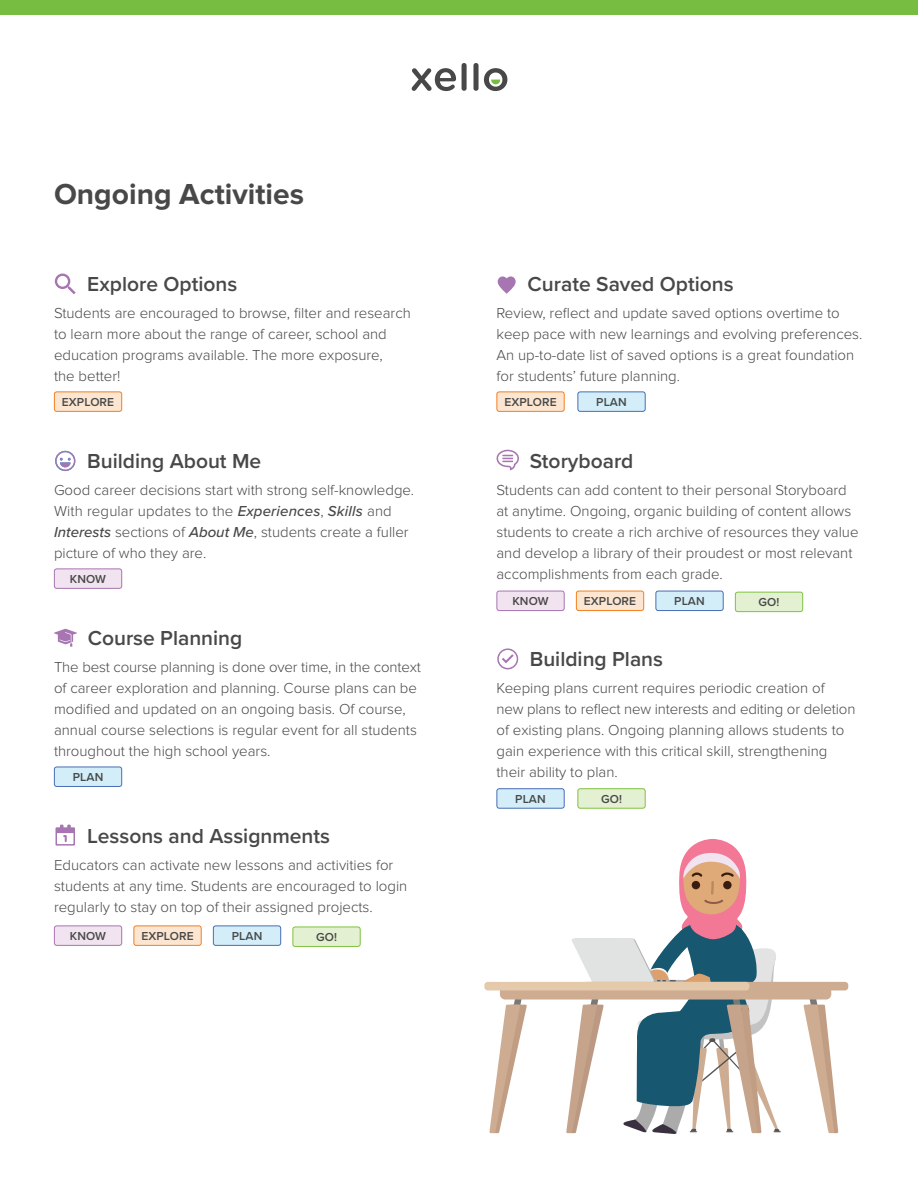
<style>
.page{position:relative;width:918px;height:1188px;background:#fff}
.page>*{position:absolute;margin:0;border:0;box-sizing:border-box;transform-origin:0 0}
.t1{font:700 30px "Proxima Nova";color:#474848}
.t2{font:600 21px "Proxima Nova";color:#474848}
.t3{font:300 15px/21px "Proxima Nova";color:#474848}
.t4{font:600 12px "Proxima Nova";letter-spacing:.01em;color:#474848}
.s1{font-weight:500;font-style:italic}
</style>
<div class="page">
<svg style="left:462px;top:63px;width:5px;height:28px"></svg>
<svg style="left:412px;top:68px;width:44px;height:23px"></svg>
<svg style="left:473px;top:63px;width:34px;height:28px"></svg>
<div style="left:0;top:0;width:918px;height:15px;background:#77bd42"></div>
<svg style="left:55px;top:274px;width:21px;height:20px"></svg>
<svg style="left:55px;top:451px;width:20px;height:20px"></svg>
<svg style="left:54px;top:629px;width:23px;height:18px"></svg>
<svg style="left:56px;top:825px;width:19px;height:21px"></svg>
<svg style="left:498px;top:276px;width:18px;height:18px"></svg>
<svg style="left:496px;top:450px;width:23px;height:20px"></svg>
<svg style="left:497px;top:648px;width:21px;height:21px"></svg>
<svg style="left:484px;top:839px;width:364px;height:295px"></svg>
<div style="left:54px;top:392px;width:68px;height:19px;background:#fce6d1;border-radius:2px"></div>
<div style="left:54px;top:392px;width:68px;height:20px;border:1px solid #f28021;border-radius:2px"></div>
<div style="left:497px;top:392px;width:67px;height:19px;background:#fce6d1;border-radius:2px"></div>
<div style="left:497px;top:392px;width:68px;height:20px;border:1px solid #f28021;border-radius:2px"></div>
<div style="left:576px;top:591px;width:68px;height:20px;background:#fce6d1;border-radius:2px"></div>
<div style="left:576px;top:591px;width:68px;height:20px;border:1px solid #f28021;border-radius:2px"></div>
<div style="left:134px;top:926px;width:67px;height:19px;background:#fce6d1;border-radius:2px"></div>
<div style="left:134px;top:926px;width:68px;height:20px;border:1px solid #f28021;border-radius:2px"></div>
<div style="left:578px;top:789px;width:67px;height:19px;background:#e4f0d2;border-radius:2px"></div>
<div style="left:578px;top:788px;width:68px;height:21px;border:1px solid #80c241;border-radius:2px"></div>
<div style="left:735px;top:592px;width:68px;height:20px;background:#e4f0d2;border-radius:2px"></div>
<div style="left:735px;top:592px;width:68px;height:20px;border:1px solid #80c241;border-radius:2px"></div>
<div style="left:293px;top:927px;width:67px;height:19px;background:#e4f0d2;border-radius:2px"></div>
<div style="left:293px;top:927px;width:68px;height:20px;border:1px solid #80c241;border-radius:2px"></div>
<div style="left:54px;top:569px;width:68px;height:19px;background:#f1e3ef;border-radius:2px"></div>
<div style="left:54px;top:568px;width:68px;height:21px;border:1px solid #a776b2;border-radius:2px"></div>
<div style="left:497px;top:591px;width:67px;height:20px;background:#f1e3ef;border-radius:2px"></div>
<div style="left:497px;top:591px;width:68px;height:20px;border:1px solid #a776b2;border-radius:2px"></div>
<div style="left:54px;top:926px;width:68px;height:19px;background:#f1e3ef;border-radius:2px"></div>
<div style="left:54px;top:926px;width:68px;height:20px;border:1px solid #a776b2;border-radius:2px"></div>
<div style="left:54px;top:767px;width:68px;height:19px;background:#d3eef8;border-radius:2px"></div>
<div style="left:54px;top:767px;width:68px;height:20px;border:1px solid #496eb4;border-radius:2px"></div>
<div style="left:497px;top:789px;width:67px;height:19px;background:#d3eef8;border-radius:2px"></div>
<div style="left:497px;top:788px;width:68px;height:21px;border:1px solid #496eb4;border-radius:2px"></div>
<div style="left:578px;top:392px;width:67px;height:19px;background:#d3eef8;border-radius:2px"></div>
<div style="left:578px;top:392px;width:68px;height:20px;border:1px solid #496eb4;border-radius:2px"></div>
<div style="left:656px;top:591px;width:67px;height:20px;background:#d3eef8;border-radius:2px"></div>
<div style="left:656px;top:591px;width:68px;height:20px;border:1px solid #496eb4;border-radius:2px"></div>
<div style="left:213px;top:926px;width:68px;height:19px;background:#d3eef8;border-radius:2px"></div>
<div style="left:213px;top:926px;width:68px;height:20px;border:1px solid #496eb4;border-radius:2px"></div>
<h1 class="t1" style="left:54px;top:176px;width:252px">Ongoing Activities</h1>
<h2 class="t2" style="left:87px;top:268px;width:152px">Explore Options</h2>
<p class="t3" style="left:54px;top:302px;width:358px">Students are encouraged to browse, filter and research to learn more about the range of career, school and education programs available. The more exposure,<br>the better!</p>
<h2 class="t2" style="left:528px;top:268px;width:208px">Curate Saved Options</h2>
<p class="t3" style="left:496px;top:302px;width:367px">Review, reflect and update saved options overtime to keep pace with new learnings and evolving preferences.<br>An up-to-date list of saved options is a great foundation for students’ future planning.</p>
<p class="t4" style="left:62px;top:393px;width:54px">EXPLORE</p>
<p class="t4" style="left:504px;top:393px;width:54px">EXPLORE</p>
<p class="t4" style="left:596px;top:393px;width:32px">PLAN</p>
<h2 class="t2" style="left:87px;top:445px;width:175px">Building About Me</h2>
<p class="t3" style="left:54px;top:479px;width:362px">Good career decisions start with strong self-knowledge.<br>With regular updates to the <span class="s1">Experiences</span>, <span class="s1">Skills</span> and <span class="s1">Interests</span> sections of <span class="s1">About Me</span>, students create a fuller picture of who they are.</p>
<p class="t4" style="left:70px;top:570px;width:38px">KNOW</p>
<h2 class="t2" style="left:88px;top:622px;width:156px">Course Planning</h2>
<p class="t3" style="left:54px;top:656px;width:369px">The best course planning is done over time, in the context of career exploration and planning. Course plans can be modified and updated on an ongoing basis. Of course, annual course selections is regular event for all students throughout the high school years.</p>
<p class="t4" style="left:73px;top:768px;width:32px">PLAN</p>
<h2 class="t2" style="left:87px;top:820px;width:244px">Lessons and Assignments</h2>
<p class="t3" style="left:54px;top:854px;width:355px">Educators can activate new lessons and activities for students at any time. Students are encouraged to login regularly to stay on top of their assigned projects.</p>
<p class="t4" style="left:70px;top:927px;width:38px">KNOW</p>
<p class="t4" style="left:141px;top:927px;width:54px">EXPLORE</p>
<p class="t4" style="left:232px;top:927px;width:32px">PLAN</p>
<p class="t4" style="left:316px;top:928px;width:22px">GO!</p>
<h2 class="t2" style="left:530px;top:445px;width:105px">Storyboard</h2>
<p class="t3" style="left:496px;top:479px;width:364px">Students can add content to their personal Storyboard at anytime. Ongoing, organic building of content allows students to create a rich archive of resources they value and develop a library of their proudest or most relevant accomplishments from each grade.</p>
<p class="t4" style="left:512px;top:592px;width:38px">KNOW</p>
<p class="t4" style="left:584px;top:592px;width:54px">EXPLORE</p>
<p class="t4" style="left:674px;top:592px;width:32px">PLAN</p>
<p class="t4" style="left:759px;top:593px;width:22px">GO!</p>
<h2 class="t2" style="left:530px;top:643px;width:135px">Building Plans</h2>
<p class="t3" style="left:496px;top:677px;width:360px">Keeping plans current requires periodic creation of new plans to reflect new interests and editing or deletion of existing plans. Ongoing planning allows students to gain experience with this critical skill, strengthening their ability to plan.</p>
<p class="t4" style="left:515px;top:790px;width:32px">PLAN</p>
<p class="t4" style="left:601px;top:790px;width:22px">GO!</p>
</div>
